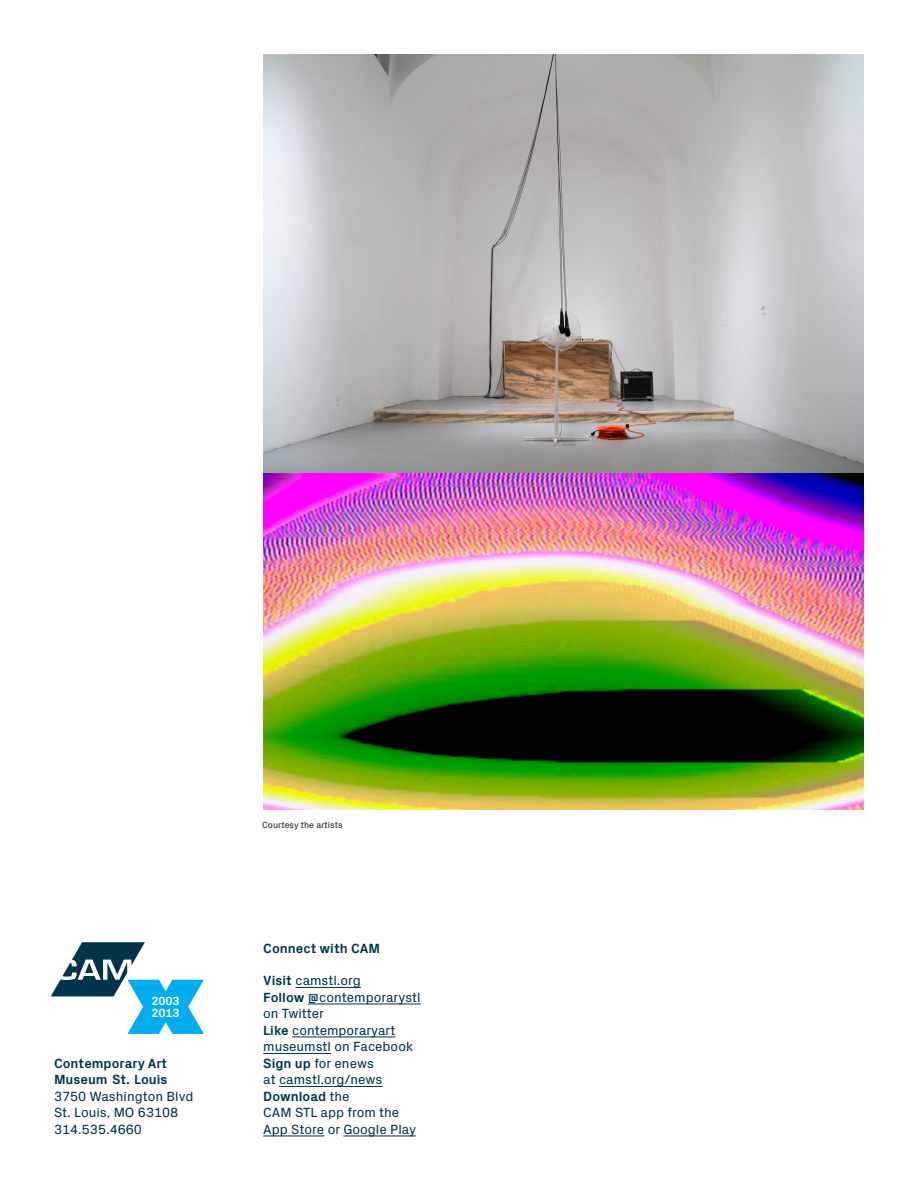
<style>
.page{position:relative;width:918px;height:1188px;background:#fff}
.page>*{position:absolute;margin:0;border:0;box-sizing:border-box;transform-origin:0 0}
.t1{font:13.5px/16.5px "Px Grotesk";color:#01344a}
.t2{font:700 13.5px "Px Grotesk";color:#01344a}
.t3{font:700 12px/12px "Px Grotesk";letter-spacing:-.02em;color:#fff}
.t4{font:9px "Px Grotesk";color:#231f20}
.s1{font-weight:700}
</style>
<div class="page">
<hr style="left:295px;top:987px;width:66px;height:1px;background:#01344a">
<hr style="left:308px;top:1004px;width:113px;height:1px;background:#01344a">
<hr style="left:292px;top:1037px;width:103px;height:1px;background:#01344a">
<hr style="left:263px;top:1053px;width:68px;height:1px;background:#01344a">
<hr style="left:279px;top:1086px;width:103px;height:1px;background:#01344a">
<hr style="left:263px;top:1135px;width:61px;height:1px;background:#01344a">
<hr style="left:343px;top:1135px;width:73px;height:1px;background:#01344a">
<img style="left:263px;top:54px;width:601px;height:756px">
<svg style="left:51px;top:942px;width:153px;height:92px"></svg>
<p class="t3" style="left:152px;top:994px;width:29px">2003<br>2013</p>
<p class="t1" style="left:54px;top:1054px;width:141px"><span class="s1">Contemporary Art<br>Museum St. Louis<br></span>3750 Washington Blvd<br>St. Louis, MO 63108<br>314.535.4660</p>
<p class="t4" style="left:262px;top:818px;width:82px">Courtesy the artists</p>
<p class="t2" style="left:263px;top:938px;width:118px">Connect with CAM</p>
<p class="t1" style="left:263px;top:972px;width:159px"><span class="s1">Visit</span> camstl.org<br><span class="s1">Follow</span> @contemporarystl on Twitter<br><span class="s1">Like</span> contemporaryart museumstl on Facebook<br><span class="s1">Sign up</span> for enews<br>at camstl.org/news<br><span class="s1">Download</span> the<br>CAM STL app from the<br>App Store or Google Play</p>
</div>
